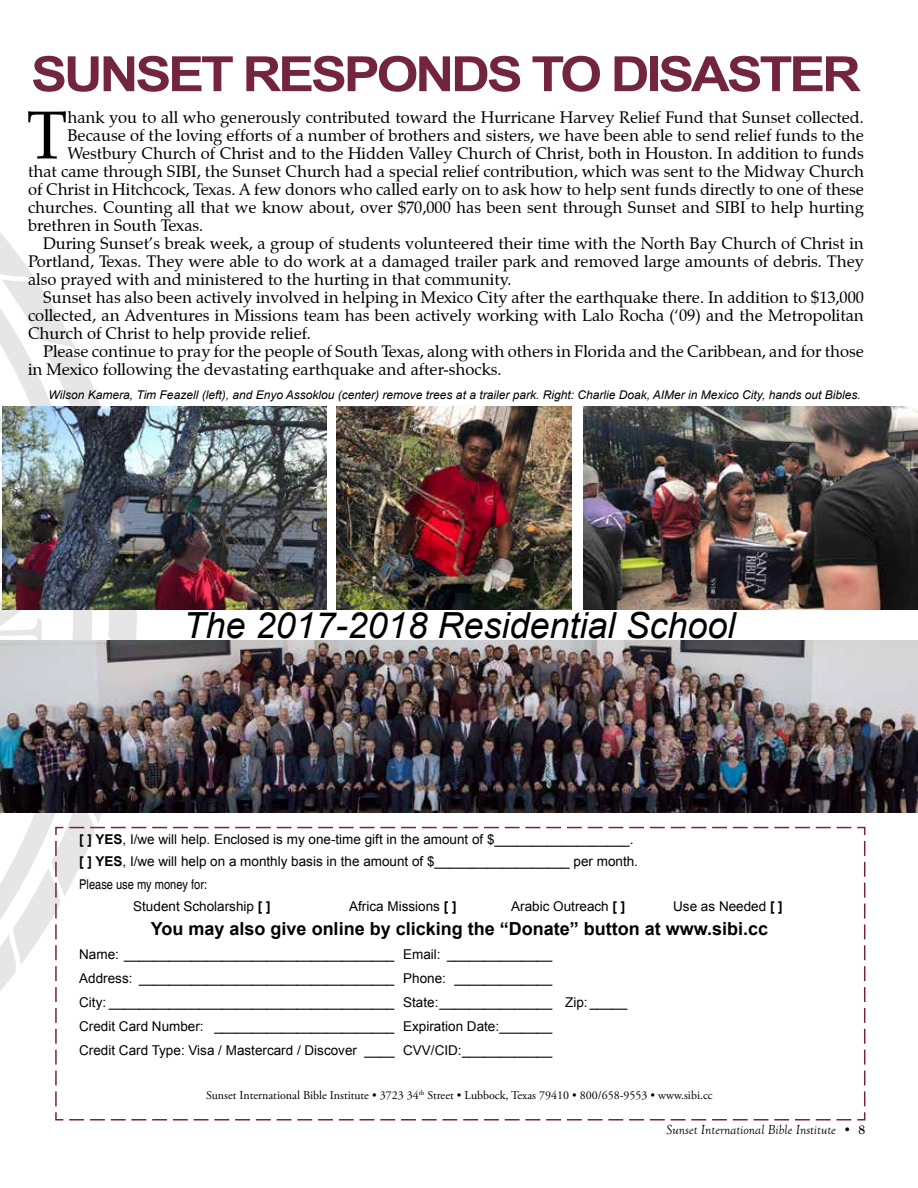
<style>
.page{position:relative;width:918px;height:1188px;background:#fff}
.page>*{position:absolute;margin:0;border:0;box-sizing:border-box;transform-origin:0 0}
.t1{font:67.8px "Zapf Calligraphic 801 BT";color:#000}
.t2{font:700 48.6px "Arial";letter-spacing:-.06em;color:#72253d;scale:1.11 1}
.t3{font:italic 36px "Arial";color:#000}
.t4{font:700 18px "Arial";color:#000}
.t5{font:16.5px "Zapf Calligraphic 801 BT";color:#000}
.t6{font:13.5px/24px "Arial";color:#000}
.t7{font:italic 13.5px "Goudy Old Style T";color:#000}
.t8{font:condensed 13.5px "Helvetica";color:#000}
.t9{font:italic 12px "Arial";color:#000}
.t10{font:12px "Adobe Garamond Pro";color:#000}
.s1{font-weight:700}
.s2{font-weight:700;font-style:normal}
</style>
<div class="page">
<img style="left:851px;top:406px;width:67px;height:203px">
<img style="left:851px;top:641px;width:67px;height:171px">
<img style="left:0;top:232px;width:851px;height:759px">
<svg style="left:54px;top:826px;width:812px;height:295px"></svg>
<h2 class="t2" style="left:31px;top:42px;width:749px">SUNSET RESPONDS TO DISASTER</h2>
<h1 class="t1" style="left:27px;top:93px;width:42px">T</h1>
<p class="t5" style="left:67px;top:107px;width:798px">hank you to all who generously contributed toward the Hurricane Harvey Relief Fund that Sunset collected.</p>
<p class="t5" style="left:67px;top:125px;width:798px">Because of the loving efforts of a number of brothers and sisters, we have been able to send relief funds to the</p>
<p class="t5" style="left:67px;top:143px;width:798px">Westbury Church of Christ and to the Hidden Valley Church of Christ, both in Houston. In addition to funds</p>
<p class="t5" style="left:28px;top:161px;width:837px">that came through SIBI, the Sunset Church had a special relief contribution, which was sent to the Midway Church</p>
<p class="t5" style="left:28px;top:179px;width:837px">of Christ in Hitchcock, Texas. A few donors who called early on to ask how to help sent funds directly to one of these</p>
<p class="t5" style="left:28px;top:197px;width:837px">churches. Counting all that we know about, over $70,000 has been sent through Sunset and SIBI to help hurting</p>
<p class="t5" style="left:28px;top:215px;width:177px">brethren in South Texas.</p>
<p class="t5" style="left:43px;top:233px;width:822px">During Sunset’s break week, a group of students volunteered their time with the North Bay Church of Christ in</p>
<p class="t5" style="left:28px;top:251px;width:837px">Portland, Texas. They were able to do work at a damaged trailer park and removed large amounts of debris. They</p>
<p class="t5" style="left:28px;top:269px;width:485px">also prayed with and ministered to the hurting in that community.</p>
<p class="t5" style="left:43px;top:287px;width:822px">Sunset has also been actively involved in helping in Mexico City after the earthquake there. In addition to $13,000</p>
<p class="t5" style="left:28px;top:305px;width:837px">collected, an Adventures in Missions team has been actively working with Lalo Rocha (‘09) and the Metropolitan</p>
<p class="t5" style="left:28px;top:323px;width:284px">Church of Christ to help provide relief.</p>
<p class="t5" style="left:43px;top:341px;width:822px">Please continue to pray for the people of South Texas, along with others in Florida and the Caribbean, and for those</p>
<p class="t5" style="left:28px;top:359px;width:475px">in Mexico following the devastating earthquake and after-shocks.</p>
<p class="t9" style="left:49px;top:387px;width:814px">Wilson Kamera, Tim Feazell (left), and Enyo Assoklou (center) remove trees at a trailer park. Right: Charlie Doak, AIMer in Mexico City, hands out Bibles.</p>
<h3 class="t3" style="left:183px;top:602px;width:554px">The 2017-2018 Residential School</h3>
<p class="t6" style="left:79px;top:828px;width:560px;line-height:22.5px"><span class="s1">[ ] YES</span>, I/we will help. Enclosed is my one-time gift in the amount of $__________________. <span class="s1">[ ] YES</span>, I/we will help on a monthly basis in the amount of $__________________ per month.</p>
<p class="t8" style="left:79px;top:876px;width:129px">Please use my money for:</p>
<p class="t6" style="left:133px;top:895px;width:139px">Student Scholarship <span class="s1">[ ]</span></p>
<p class="t6" style="left:349px;top:895px;width:109px">Africa Missions <span class="s1">[ ]</span></p>
<p class="t6" style="left:511px;top:895px;width:116px">Arabic Outreach <span class="s1">[ ]</span></p>
<p class="t6" style="left:673px;top:895px;width:111px">Use as Needed <span class="s1">[ ]</span></p>
<p class="t4" style="left:151px;top:917px;width:619px">You may also give online by clicking the “Donate” button at www.sibi.cc</p>
<p class="t6" style="left:79px;top:943px;width:550px">Name: ____________________________________ Email: ______________<br>Address: __________________________________ Phone: _____________<br>City: ______________________________________ State:_______________ Zip: _____ Credit Card Number: ________________________ Expiration Date:_______<br>Credit Card Type: Visa / Mastercard / Discover ____ CVV/CID:____________</p>
<p class="t10" style="left:206px;top:1088px;width:508px">Sunset International Bible Institute • 3723 34<sup>th</sup> Street • Lubbock, Texas 79410 • 800/658-9553 • www.sibi.cc</p>
<p class="t7" style="left:667px;top:1122px;width:200px">Sunset International Bible Institute • <span class="s2">8</span></p>
</div>
